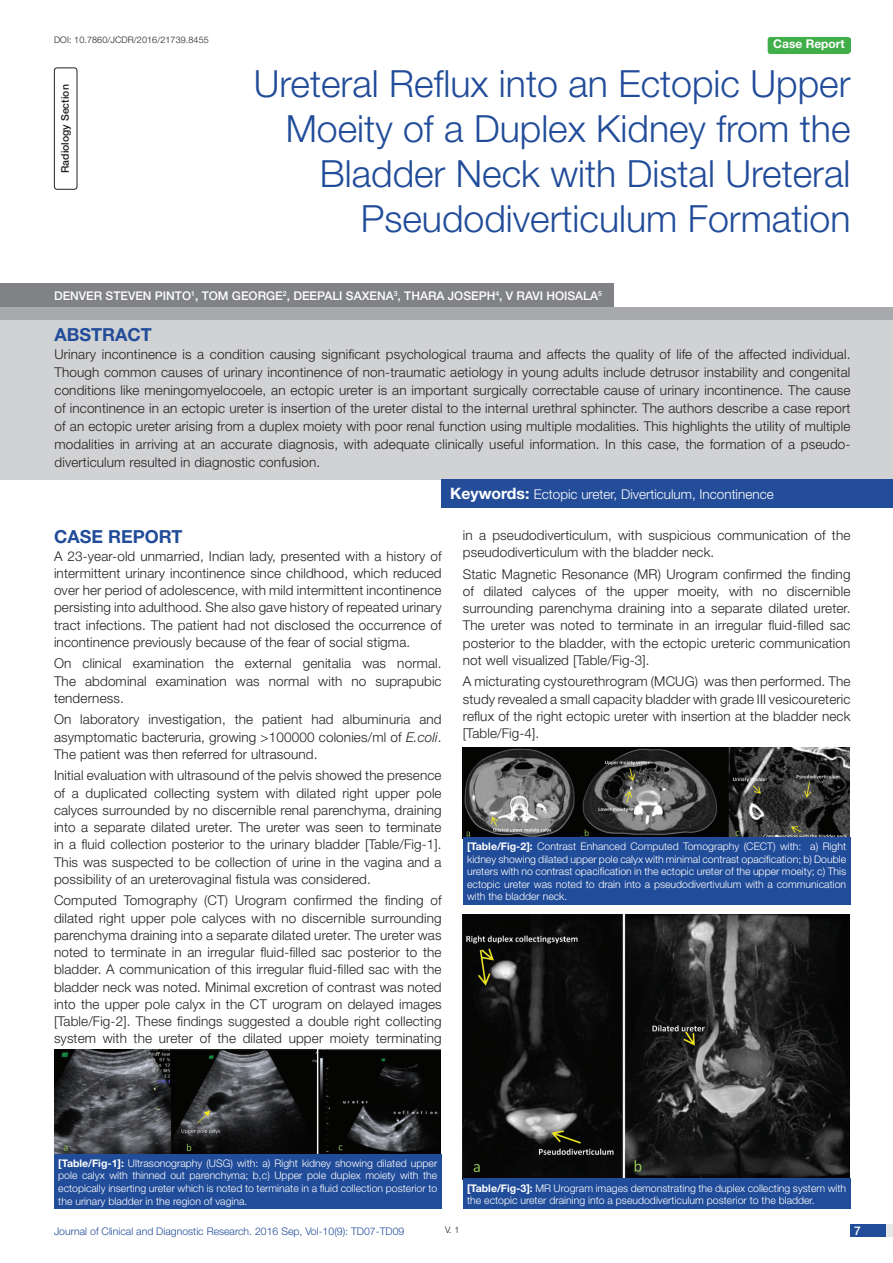
<style>
.page{position:relative;width:893px;height:1263px;background:#fff}
.page>*{position:absolute;margin:0;border:0;box-sizing:border-box;transform-origin:0 0}
.t1{font:300 37.5px/45px "Helvetica Neue";color:#214c99;text-align:right}
.Heading{font:700 18px "Helvetica Neue";color:#214c99}
.Abstract_head{font:700 18px "Helvetica Neue";color:#214c99}
.Body_text{font:300 13.5px/17.2px "Helvetica Neue";letter-spacing:.01em;color:#231f20;text-align:justify}
.Abstract_Text{font:300 13.5px/18px "Helvetica Neue";letter-spacing:.01em;color:#231f20;text-align:justify}
.t2{font:300 13.5px "Helvetica Neue";color:#fff}
.Author{font:500 12px "Helvetica Neue";color:#fff}
.t3{font:700 12px "Helvetica Neue";color:#fff}
.Table_text{font:300 10.5px/12.6px "Helvetica Neue";color:#fff;text-align:justify}
.t4{font:300 10.5px "Helvetica Neue";color:#214c99}
.t5{font:500 10.5px "Helvetica Neue";color:#231f20}
.DOI{font:300 9px "Helvetica Neue";letter-spacing:.01em;color:#231f20}
.s1{color:#244d99}
.s2{font-weight:700;font-size:15.75px}
.s3{font-style:italic}
.s4{font-weight:700}
</style>
<div class="page">
<div style="left:850px;top:1224px;width:43px;height:13px;background:#e6e7e9"></div>
<div style="left:850px;top:1224px;width:35px;height:13px;background:#214c99"></div>
<div style="left:768px;top:37px;width:82px;height:17px;background:#40ae49;border-radius:3px"></div>
<div style="left:767px;top:39px;width:83px;height:13px;background:#40ae49"></div>
<div style="left:0;top:283px;width:613px;height:25px;background:#808285"></div>
<div style="left:54px;top:67px;width:23px;height:123px;border:1px solid #231f20;border-radius:3px"></div>
<div style="left:0;top:317px;width:893px;height:163px;background:#d1d2d4"></div>
<div style="left:442px;top:480px;width:451px;height:28px;background:#244d99"></div>
<div style="left:0;top:308px;width:893px;height:12px;background:#a8a9ad"></div>
<img style="left:54px;top:1049px;width:387px;height:105px">
<img style="left:463px;top:748px;width:386px;height:89px">
<img style="left:463px;top:914px;width:386px;height:264px">
<div style="left:54px;top:1154px;width:388px;height:55px;background:#214c99"></div>
<div style="left:463px;top:837px;width:387px;height:68px;background:#214c99"></div>
<div style="left:463px;top:1178px;width:387px;height:31px;background:#214c99"></div>
<p class="DOI" style="left:54px;top:35px;width:156px">DOI: 10.7860/JCDR/2016/21739.8455</p>
<p class="t3" style="left:773px;top:37px;width:73px">Case Report</p>
<p class="t5" style="left:59px;top:173px;width:90px;rotate:-90deg">RADIOLOGY SECTION</p>
<p class="t1" style="left:254px;top:60px;width:598px">Ureteral Reflux into an Ectopic Upper Moeity of a Duplex Kidney from the Bladder Neck with Distal Ureteral Pseudodiverticulum Formation</p>
<p class="Author" style="left:54px;top:288px;width:549px">DENVER STEVEN PINTO<sup>1</sup>, TOM GEORG E<sup>2</sup>, DEEPALI SAXENA<sup>3</sup>, THARA JOSEPH<sup>4</sup>, V RAVI HOISALA<sup>5</sup></p>
<p class="Abstract_head" style="left:55px;top:323px;width:99px">ABST<span class="s1">RAC</span>T</p>
<p class="Abstract_Text" style="left:55px;top:345px;width:797px">Urinary incontinence is a condition causing significant psychological trauma and affects the quality of life of the affected individual.<br>Though common causes of urinary incontinence of non-traumatic aetiology in young adults include detrusor instability and congenital conditions like meningomyelocoele, an ectopic ureter is an important surgically correctable cause of urinary incontinence. The cause of incontinence in an ectopic ureter is insertion of the ureter distal to the internal urethral sphincter. The authors describe a case report of an ectopic ureter arising from a duplex moiety with poor renal function using multiple modalities. This highlights the utility of multiple modalities in arriving at an accurate diagnosis, with adequate clinically useful information. In this case, the formation of a pseudo&shy;diverticulum resulted in diagnostic confusion.</p>
<p class="t2" style="left:450px;top:486px;width:325px"><span class="s2">Keywords:</span> Ectopic ureter, Diverticulum, Incontinence</p>
<p class="Heading" style="left:54px;top:526px;width:130px">CASE REPORT</p>
<p class="Body_text" style="left:54px;top:547px;width:389px">A 23-year-old unmarried, Indian lady, presented with a history of intermittent urinary incontinence since childhood, which reduced over her period of adolescence, with mild intermittent incontinence persisting into adulthood. She also gave history of repeated urinary tract infections. The patient had not disclosed the occurrence of incontinence previously because of the fear of social stigma.</p>
<p class="Body_text" style="left:54px;top:655px;width:389px">On clinical examination the external genitalia was normal.<br>The abdominal examination was normal with no suprapubic tenderness.</p>
<p class="Body_text" style="left:54px;top:711px;width:389px">On laboratory investigation, the patient had albuminuria and asymptomatic bacteruria, growing &gt;100000 colonies/ml of <span class="s3">E.coli</span>.<br>The patient was then referred for ultrasound.</p>
<p class="Body_text" style="left:54px;top:767px;width:389px">Initial evaluation with ultrasound of the pelvis showed the presence of a duplicated collecting system with dilated right upper pole calyces surrounded by no discernible renal parenchyma, draining into a separate dilated ureter. The ureter was seen to terminate in a fluid collection posterior to the urinary bladder [Table/Fig-1].<br>This was suspected to be collection of urine in the vagina and a possibility of an ureterovaginal fistula was considered.</p>
<p class="Body_text" style="left:54px;top:892px;width:389px">Computed Tomography (CT) Urogram confirmed the finding of dilated right upper pole calyces with no discernible surrounding parenchyma draining into a separate dilated ureter. The ureter was noted to terminate in an irregular fluid-filled sac posterior to the bladder. A communication of this irregular fluid-filled sac with the bladder neck was noted. Minimal excretion of contrast was noted into the upper pole calyx in the CT urogram on delayed images [Table/Fig-2]. These findings suggested a double right collecting system with the ureter of the dilated upper moiety terminating</p>
<p class="Body_text" style="left:463px;top:526px;width:389px">in a pseudodiverticulum, with suspicious communication of the pseudodiverticulum with the bladder neck.</p>
<p class="Body_text" style="left:463px;top:565px;width:389px">Static Magnetic Resonance (MR) Urogram confirmed the finding of dilated calyces of the upper moeity, with no discernible surrounding parenchyma draining into a separate dilated ureter.<br>The ureter was noted to terminate in an irregular fluid-filled sac posterior to the bladder, with the ectopic ureteric communication not well visualized [Table/Fig-3].</p>
<p class="Body_text" style="left:463px;top:673px;width:389px">A micturating cystourethrogram (MCUG) was then performed. The study revealed a small capacity bladder with grade III vesicoureteric reflux of the right ectopic ureter with insertion at the bladder neck [Table/Fig-4].</p>
<p class="Table_text" style="left:467px;top:840px;width:381px"><span class="s4">[Table/Fig-2]:</span> Contrast Enhanced Computed Tomography (CECT) with: a) Right kidney showing dilated upper pole calyx with minimal contrast opacification; b) Double ureters with no contrast opacification in the ectopic ureter of the upper moeity; c) This ectopic ureter was noted to drain into a pseudodivertivulum with a communication with the bladder neck.</p>
<p class="Table_text" style="left:58px;top:1156px;width:381px"><span class="s4">[Table/Fig-1]:</span> Ultrasonography (USG) with: a) Right kidney showing dilated upper pole calyx with thinned out parenchyma; b,c) Upper pole duplex moiety with the ectopically inserting ureter which is noted to terminate in a fluid collection posterior to the urinary bladder in the region of vagina.</p>
<p class="Table_text" style="left:467px;top:1181px;width:381px"><span class="s4">[Table/Fig-3]:</span> MR Urogram images demonstrating the duplex collecting system with the ectopic ureter draining into a pseudodiverticulum posterior to the bladder.</p>
<p class="t4" style="left:54px;top:1225px;width:352px">Journal of Clinical and Diagnostic Research. 2016 Sep, Vol-10(9): TD07-TD09</p>
<p class="Author" style="left:854px;top:1223px;width:8px">7</p>
<p class="DOI" style="left:445px;top:1224px;width:16px">V. 1</p>
</div>
